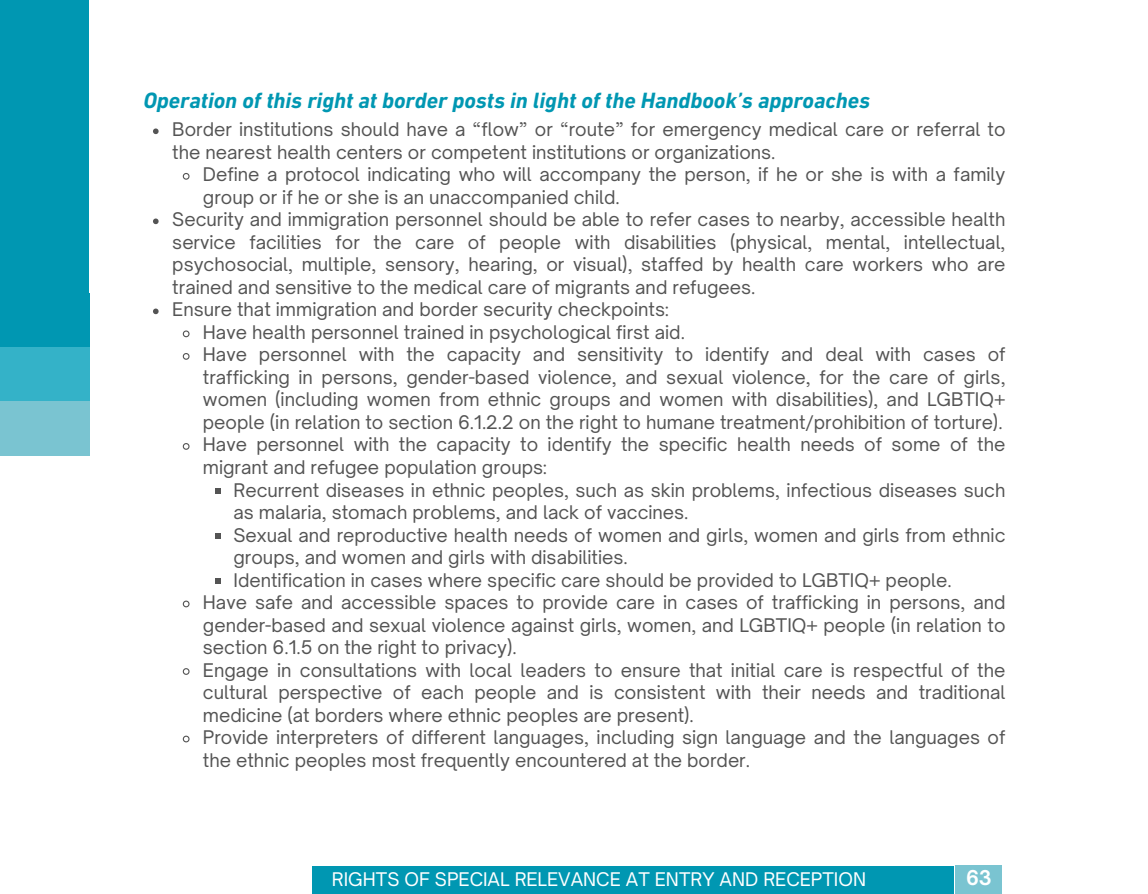
<style>
.page{position:relative;width:1148px;height:894px;background:#fff}
.page>*{position:absolute;margin:0;border:0;box-sizing:border-box;transform-origin:0 0}
.t1{font:italic 700 22.5px "DIN Next LT Pro";color:#0097b2}
.t2{font:700 19.5px "Open Sauce One";color:#fff}
.t3{font:18px/22.5px "Open Sauce One";color:#545454}
.t4{font:18px "Open Sauce One";color:#fff}
</style>
<div class="page">
<div style="left:0;top:0;width:89px;height:310px;background:#0097b2"></div>
<div style="left:0;top:294px;width:89px;height:54px;background:#0097b2"></div>
<div style="left:0;top:347px;width:89px;height:54px;background:#34b2c8"></div>
<div style="left:0;top:401px;width:89px;height:54px;background:#7ac4d1"></div>
<div style="left:312px;top:865px;width:641px;height:28px;background:#0097b2"></div>
<div style="left:955px;top:865px;width:47px;height:28px;background:#7ac4d1"></div>
<svg style="left:153px;top:128px;width:6px;height:6px"></svg>
<svg style="left:182px;top:173px;width:8px;height:7px"></svg>
<svg style="left:153px;top:218px;width:6px;height:6px"></svg>
<svg style="left:153px;top:308px;width:6px;height:6px"></svg>
<svg style="left:182px;top:330px;width:8px;height:8px"></svg>
<svg style="left:182px;top:353px;width:8px;height:7px"></svg>
<svg style="left:182px;top:443px;width:8px;height:7px"></svg>
<svg style="left:215px;top:488px;width:5px;height:6px"></svg>
<svg style="left:215px;top:533px;width:5px;height:6px"></svg>
<svg style="left:215px;top:578px;width:5px;height:6px"></svg>
<svg style="left:182px;top:600px;width:8px;height:8px"></svg>
<svg style="left:182px;top:668px;width:8px;height:7px"></svg>
<svg style="left:182px;top:735px;width:8px;height:8px"></svg>
<p class="t1" style="left:143px;top:91px;width:728px">Operation of this right at border posts in light of the Handbook’s approaches</p>
<p class="t3" style="left:172px;top:118px;width:834px">Border institutions should have a “flow” or “route” for emergency medical care or referral to the nearest health centers or competent institutions or organizations.</p>
<p class="t3" style="left:203px;top:163px;width:804px">Define a protocol indicating who will accompany the person, if he or she is with a family</p>
<p class="t3" style="left:203px;top:186px;width:418px">group or if he or she is an unaccompanied child.</p>
<p class="t3" style="left:172px;top:208px;width:834px">Security and immigration personnel should be able to refer cases to nearby, accessible health</p>
<p class="t3" style="left:172px;top:231px;width:834px">service facilities for the care of people with disabilities (physical, mental, intellectual,</p>
<p class="t3" style="left:172px;top:253px;width:834px">psychosocial, multiple, sensory, hearing, or visual), staffed by health care workers who are</p>
<p class="t3" style="left:172px;top:276px;width:584px">trained and sensitive to the medical care of migrants and refugees.</p>
<p class="t3" style="left:172px;top:298px;width:498px">Ensure that immigration and border security checkpoints:</p>
<p class="t3" style="left:203px;top:321px;width:483px">Have health personnel trained in psychological first aid.</p>
<p class="t3" style="left:203px;top:343px;width:804px">Have personnel with the capacity and sensitivity to identify and deal with cases of</p>
<p class="t3" style="left:203px;top:366px;width:804px">trafficking in persons, gender-based violence, and sexual violence, for the care of girls,</p>
<p class="t3" style="left:203px;top:388px;width:804px">women (including women from ethnic groups and women with disabilities), and LGBTIQ+</p>
<p class="t3" style="left:203px;top:411px;width:801px">people (in relation to section 6.1.2.2 on the right to humane treatment/prohibition of torture).</p>
<p class="t3" style="left:203px;top:433px;width:804px">Have personnel with the capacity to identify the specific health needs of some of the</p>
<p class="t3" style="left:203px;top:455px;width:345px">migrant and refugee population groups:</p>
<p class="t3" style="left:233px;top:478px;width:773px">Recurrent diseases in ethnic peoples, such as skin problems, infectious diseases such</p>
<p class="t3" style="left:233px;top:500px;width:456px">as malaria, stomach problems, and lack of vaccines.</p>
<p class="t3" style="left:233px;top:523px;width:773px">Sexual and reproductive health needs of women and girls, women and girls from ethnic</p>
<p class="t3" style="left:233px;top:545px;width:396px">groups, and women and girls with disabilities.</p>
<p class="t3" style="left:233px;top:568px;width:719px">Identification in cases where specific care should be provided to LGBTIQ+ people.</p>
<p class="t3" style="left:203px;top:590px;width:804px">Have safe and accessible spaces to provide care in cases of trafficking in persons, and</p>
<p class="t3" style="left:203px;top:613px;width:804px">gender-based and sexual violence against girls, women, and LGBTIQ+ people (in relation to</p>
<p class="t3" style="left:203px;top:635px;width:315px">section 6.1.5 on the right to privacy).</p>
<p class="t3" style="left:203px;top:658px;width:804px">Engage in consultations with local leaders to ensure that initial care is respectful of the</p>
<p class="t3" style="left:203px;top:680px;width:804px">cultural perspective of each people and is consistent with their needs and traditional</p>
<p class="t3" style="left:203px;top:703px;width:492px">medicine (at borders where ethnic peoples are present).</p>
<p class="t3" style="left:203px;top:725px;width:804px">Provide interpreters of different languages, including sign language and the languages of</p>
<p class="t3" style="left:203px;top:748px;width:548px">the ethnic peoples most frequently encountered at the border.</p>
<p class="t4" style="left:332px;top:868px;width:535px">RIGHTS OF SPECIAL RELEVANCE AT ENTRY AND RECEPTION</p>
<p class="t2" style="left:966px;top:865px;width:27px">63</p>
</div>
